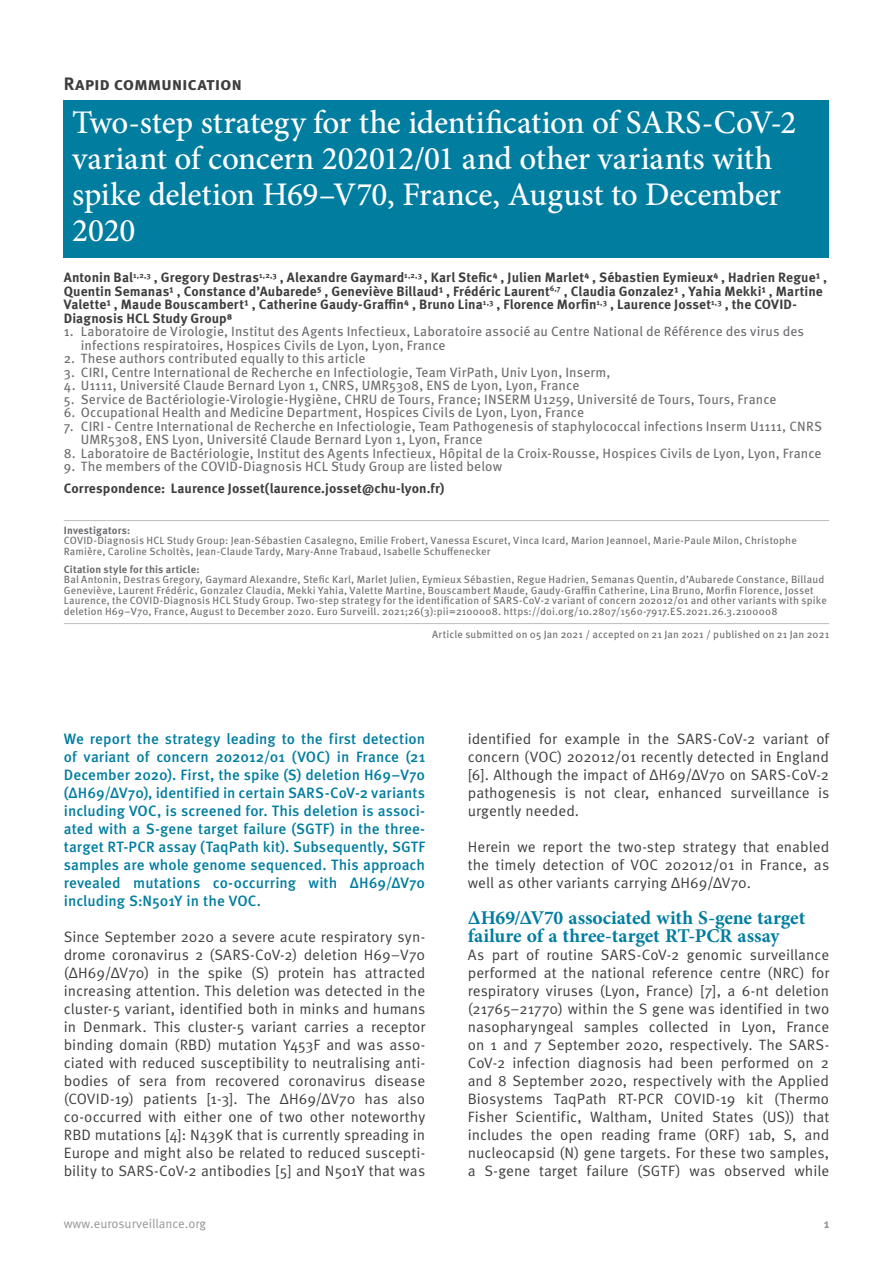
<style>
.page{position:relative;width:893px;height:1263px;background:#fff}
.page>*{position:absolute;margin:0;border:0;box-sizing:border-box;transform-origin:0 0}
.t1{font:500 33px/36px "Minion Pro";letter-spacing:-.005em;color:#fff}
.t2{font:700 19.5px/18px "Minion Pro";color:#007d9f}
.t3{font:700 18px "Meta Pro";letter-spacing:-.015em;color:#3e3e3f}
.t4{font:15px/18px "Meta Pro";letter-spacing:.005em;color:#3e3e3f;text-align:justify}
.t5{font:500 15px/18px "Meta Pro";color:#007d9f;text-align:justify}
.t6{font:13.5px/13.5px "Meta Pro";letter-spacing:.005em;color:#6c6d70}
.t7{font:700 13.5px/13.5px "Meta Pro";letter-spacing:.01em;color:#3e3e3f}
.t8{font:12.75px "Meta Pro";color:#939598}
.t9{font:700 12.75px "Meta Pro";color:#939598}
.t10{font:10.5px/10.5px "Meta Pro";letter-spacing:.015em;color:#6c6d70}
.t11{font:700 10.5px "Meta Pro";letter-spacing:.015em;color:#6c6d70}
</style>
<div class="page">
<hr style="left:64px;top:520px;width:765px;height:1px;background:#bcbdc0">
<hr style="left:64px;top:623px;width:765px;height:1px;background:#bcbdc0">
<div style="left:64px;top:100px;width:765px;height:158px;background:#007d9f"></div>
<p class="t3" style="left:64px;top:72px;width:180px">Rapid communication</p>
<h1 class="t1" style="left:72px;top:104px;width:726px">Two-step strategy for the identification of SARS-CoV-2 variant of concern 202012/01 and other variants with spike deletion H69–V70, France, August to December 2020</h1>
<p class="t7" style="left:64px;top:271px;width:765px">Antonin Bal<sup>1,2,3</sup> , Gregory Destras<sup>1,2,3</sup> , Alexandre Gaymard<sup>1,2,3</sup> , Karl Stefic⁴ , Julien Marlet⁴ , Sébastien Eymieux⁴ , Hadrien Regue¹ , Quentin Semanas¹ , Constance d’Aubarede⁵ , Geneviève Billaud¹ , Frédéric Laurent<sup>6,7</sup> , Claudia Gonzalez¹ , Yahia Mekki¹ , Martine Valette¹ , Maude Bouscambert¹ , Catherine Gaudy-Graffin⁴ , Bruno Lina<sup>1,3</sup> , Florence Morfin<sup>1,3</sup> , Laurence Josset<sup>1,3</sup> , the COVID-Diagnosis HCL Study Group⁸</p>
<p class="t6" style="left:81px;top:325px;width:725px;text-indent:-17px">1. Laboratoire de Virologie, Institut des Agents Infectieux, Laboratoire associé au Centre National de Référence des virus des infections respiratoires, Hospices Civils de Lyon, Lyon, France</p>
<p class="t6" style="left:64px;top:352px;width:303px">2. These authors contributed equally to this article</p>
<p class="t6" style="left:64px;top:366px;width:548px">3. CIRI, Centre International de Recherche en Infectiologie, Team VirPath, Univ Lyon, Inserm,</p>
<p class="t6" style="left:64px;top:379px;width:517px">4. U1111, Université Claude Bernard Lyon 1, CNRS, UMR5308, ENS de Lyon, Lyon, France</p>
<p class="t6" style="left:64px;top:393px;width:714px">5. Service de Bactériologie-Virologie-Hygiène, CHRU de Tours, France; INSERM U1259, Université de Tours, Tours, France</p>
<p class="t6" style="left:64px;top:406px;width:522px">6. Occupational Health and Medicine Department, Hospices Civils de Lyon, Lyon, France</p>
<p class="t6" style="left:81px;top:420px;width:743px;text-indent:-17px">7. CIRI - Centre International de Recherche en Infectiologie, Team Pathogenesis of staphylococcal infections Inserm U1111, CNRS<br>UMR5308, ENS Lyon, Université Claude Bernard Lyon 1, Lyon, France</p>
<p class="t6" style="left:64px;top:447px;width:759px">8. Laboratoire de Bactériologie, Institut des Agents Infectieux, Hôpital de la Croix-Rousse, Hospices Civils de Lyon, Lyon, France</p>
<p class="t6" style="left:64px;top:460px;width:440px">9. The members of the COVID-Diagnosis HCL Study Group are listed below</p>
<p class="t7" style="left:64px;top:482px;width:382px">Correspondence: Laurence Josset(laurence.josset@chu-lyon.fr)</p>
<p class="t11" style="left:64px;top:523px;width:68px">Investigators:</p>
<p class="t10" style="left:64px;top:536px;width:734px">COVID-Diagnosis HCL Study Group: Jean-Sébastien Casalegno, Emilie Frobert, Vanessa Escuret, Vinca Icard, Marion Jeannoel, Marie-Paule Milon, Christophe<br>Ramière, Caroline Scholtès, Jean-Claude Tardy, Mary-Anne Trabaud, Isabelle Schuffenecker</p>
<p class="t11" style="left:64px;top:562px;width:137px">Citation style for this article:</p>
<p class="t10" style="left:64px;top:575px;width:764px">Bal Antonin, Destras Gregory, Gaymard Alexandre, Stefic Karl, Marlet Julien, Eymieux Sébastien, Regue Hadrien, Semanas Quentin, d’Aubarede Constance, Billaud Geneviève, Laurent Frédéric, Gonzalez Claudia, Mekki Yahia, Valette Martine, Bouscambert Maude, Gaudy-Graffin Catherine, Lina Bruno, Morfin Florence, Josset Laurence, the COVID-Diagnosis HCL Study Group. Two-step strategy for the identification of SARS-CoV-2 variant of concern 202012/01 and other variants with spike deletion H69–V70, France, August to December 2020. Euro Surveill. 2021;26(3):pii=2100008. https://doi.org/10.2807/1560-7917.ES.2021.26.3.2100008</p>
<p class="t10" style="left:432px;top:629px;width:399px">Article submitted on 05 Jan 2021 / accepted on 21 Jan 2021 / published on 21 Jan 2021</p>
<p class="t5" style="left:64px;top:730px;width:363px">We report the strategy leading to the first detection of variant of concern 202012/01 (VOC) in France (21<br>December 2020). First, the spike (S) deletion H69–V70 (ΔH69/ΔV70), identified in certain SARS-CoV-2 variants including VOC, is screened for. This deletion is associ&shy;ated with a S-gene target failure (SGTF) in the three&shy;target RT-PCR assay (TaqPath kit). Subsequently, SGTF samples are whole genome sequenced. This approach revealed mutations co-occurring with ΔH69/ΔV70 including S:N501Y in the VOC.</p>
<p class="t4" style="left:64px;top:928px;width:363px">Since September 2020 a severe acute respiratory syn&shy;drome coronavirus 2 (SARS-CoV-2) deletion H69–V70 (ΔH69/ΔV70) in the spike (S) protein has attracted increasing attention. This deletion was detected in the cluster-5 variant, identified both in minks and humans in Denmark. This cluster-5 variant carries a receptor binding domain (RBD) mutation Y453F and was asso&shy;ciated with reduced susceptibility to neutralising anti&shy;bodies of sera from recovered coronavirus disease (COVID-19) patients [1-3]. The ΔH69/ΔV70 has also co-occurred with either one of two other noteworthy RBD mutations [4]: N439K that is currently spreading in Europe and might also be related to reduced suscepti&shy;bility to SARS-CoV-2 antibodies [5] and N501Y that was</p>
<p class="t4" style="left:468px;top:730px;width:363px">identified for example in the SARS-CoV-2 variant of concern (VOC) 202012/01 recently detected in England [6]. Although the impact of ΔH69/ΔV70 on SARS-CoV-2 pathogenesis is not clear, enhanced surveillance is urgently needed.</p>
<p class="t4" style="left:468px;top:838px;width:363px">Herein we report the two-step strategy that enabled the timely detection of VOC 202012/01 in France, as well as other variants carrying ΔH69/ΔV70.</p>
<h2 class="t2" style="left:468px;top:908px;width:339px">ΔH69/ΔV70 associated with S-gene target failure of a three-target RT-PCR assay</h2>
<p class="t4" style="left:468px;top:946px;width:363px">As part of routine SARS-CoV-2 genomic surveillance performed at the national reference centre (NRC) for respiratory viruses (Lyon, France) [7], a 6-nt deletion (21765–21770) within the S gene was identified in two nasopharyngeal samples collected in Lyon, France on 1 and 7 September 2020, respectively. The SARS-CoV-2 infection diagnosis had been performed on 2 and 8 September 2020, respectively with the Applied Biosystems TaqPath RT-PCR COVID-19 kit (Thermo Fisher Scientific, Waltham, United States (US)) that includes the open reading frame (ORF) 1ab, S, and nucleocapsid (N) gene targets. For these two samples, a S-gene target failure (SGTF) was observed while</p>
<p class="t8" style="left:64px;top:1215px;width:144px">www.eurosurveillance.org</p>
<p class="t9" style="left:824px;top:1215px;width:7px">1</p>
</div>
